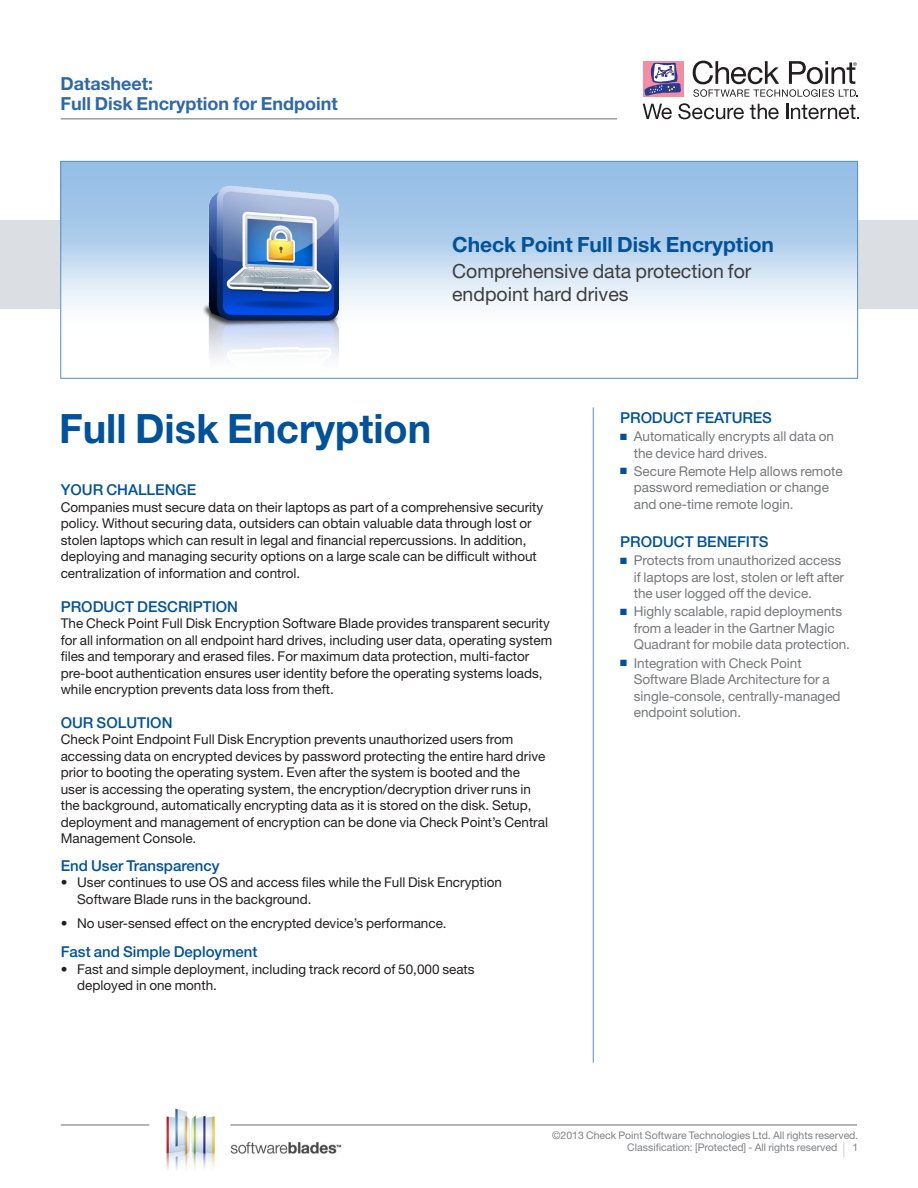
<style>
.page{position:relative;width:918px;height:1188px;background:#fff}
.page>*{position:absolute;margin:0;border:0;box-sizing:border-box;transform-origin:0 0}
.Main_Title{font:700 40.5px "Helvetica Neue";color:#01529a}
.Body_bulleted{font:700 21px "Helvetica Neue";color:#01529a}
.Body_bulleted-2{font:19.5px/22.5px "Helvetica Neue";color:#3e3e3f}
.t1{font:700 18px/19.5px "Helvetica Neue";color:#2e68aa}
.Subhead_1{font:500 15px "Helvetica Neue";color:#01529a}
.Subheads_level_2{font:500 15px "Helvetica Neue";letter-spacing:-.005em;color:#01529a}
.Body_Copy{font:13.5px/16.5px "Helvetica Neue";color:#231f20}
.side_bar_bullets{font:13.5px/16.5px "Helvetica Neue";color:#76787b}
.t2{font:10.5px/12px "Helvetica Neue";color:#808285}
.s1{color:#01529a}
</style>
<div class="page">
<hr style="left:61px;top:118px;width:556px;height:1px;background:#6c6d70">
<hr style="left:593px;top:407px;width:1px;height:656px;background:#5090cc">
<div style="left:0;top:220px;width:918px;height:89px;background:#dbdee2"></div>
<div style="left:643px;top:61px;width:41px;height:35px;background:#f48da0"></div>
<svg style="left:644px;top:63px;width:37px;height:33px"></svg>
<svg style="left:643px;top:104px;width:29px;height:15px"></svg>
<svg style="left:678px;top:103px;width:66px;height:16px"></svg>
<svg style="left:750px;top:104px;width:29px;height:15px"></svg>
<svg style="left:786px;top:104px;width:72px;height:15px"></svg>
<svg style="left:693px;top:61px;width:165px;height:36px"></svg>
<img style="left:166px;top:1108px;width:180px;height:62px">
<hr style="left:61px;top:1125px;width:88px;height:1px;background:#6c6d70">
<hr style="left:230px;top:1125px;width:627px;height:1px;background:#6c6d70">
<div style="left:61px;top:161px;width:797px;height:217px;background:linear-gradient(to bottom,#88b6e2,#fff)"></div>
<div style="left:60px;top:161px;width:798px;height:218px;border:1px solid #5090cc"></div>
<img style="left:202px;top:185px;width:138px;height:185px">
<h3 class="t1" style="left:61px;top:74px;width:279px">Datasheet:<br>Full Disk Encryption for Endpoint</h3>
<p class="Body_bulleted" style="left:452px;top:232px;width:323px">Check Point Full Disk Encryption</p>
<p class="Body_bulleted-2" style="left:452px;top:260px;width:301px">Comprehensive data protection for endpoint hard drives</p>
<p class="Main_Title" style="left:59px;top:404px;width:374px">Full Disk Encryption</p>
<p class="Subhead_1" style="left:61px;top:481px;width:137px">YOUR CHALLENGE</p>
<p class="Body_Copy" style="left:61px;top:498px;width:484px">Companies must secure data on their laptops as part of a comprehensive security policy. Without securing data, outsiders can obtain valuable data through lost or stolen laptops which can result in legal and financial repercussions. In addition, deploying and managing security options on a large scale can be difficult without centralization of information and control.</p>
<p class="Subhead_1" style="left:61px;top:597px;width:179px">PRODUCT DESCRIPTION</p>
<p class="Body_Copy" style="left:61px;top:615px;width:493px">The Check Point Full Disk Encryption Software Blade provides transparent security for all information on all endpoint hard drives, including user data, operating system files and temporary and erased files. For maximum data protection, multi-factor pre-boot authentication ensures user identity before the operating systems loads, while encryption prevents data loss from theft.</p>
<p class="Subhead_1" style="left:61px;top:714px;width:113px">OUR SOLUTION</p>
<p class="Body_Copy" style="left:61px;top:731px;width:489px">Check Point Endpoint Full Disk Encryption prevents unauthorized users from accessing data on encrypted devices by password protecting the entire hard drive prior to booting the operating system. Even after the system is booted and the user is accessing the operating system, the encryption/decryption driver runs in the background, automatically encrypting data as it is stored on the disk. Setup, deployment and management of encryption can be done via Check Point’s Central Management Console.</p>
<p class="Subhead_1" style="left:61px;top:856px;width:160px">End User Transparency</p>
<p class="Body_Copy" style="left:77px;top:874px;width:426px;text-indent:-16px">• User continues to use OS and access files while the Full Disk Encryption<br>Software Blade runs in the background.</p>
<p class="Body_Copy" style="left:61px;top:915px;width:387px">• No user-sensed effect on the encrypted device’s performance.</p>
<p class="Subhead_1" style="left:61px;top:943px;width:198px">Fast and Simple Deployment</p>
<p class="Body_Copy" style="left:77px;top:961px;width:399px;text-indent:-16px">• Fast and simple deployment, including track record of 50,000 seats deployed in one month.</p>
<p class="Subheads_level_2" style="left:620px;top:409px;width:153px">PRODUCT FEATURES</p>
<p class="side_bar_bullets" style="left:634px;top:428px;width:202px;text-indent:-14px"><span class="s1">■</span> Automatically encrypts all data on the device hard drives.</p>
<p class="side_bar_bullets" style="left:634px;top:463px;width:210px;text-indent:-14px"><span class="s1">■</span> Secure Remote Help allows remote password remediation or change and one-time remote login.</p>
<p class="Subheads_level_2" style="left:620px;top:533px;width:150px">PRODUCT BENEFITS</p>
<p class="side_bar_bullets" style="left:634px;top:552px;width:212px;text-indent:-14px"><span class="s1">■</span> Protects from unauthorized access if laptops are lost, stolen or left after the user logged off the device.</p>
<p class="side_bar_bullets" style="left:634px;top:603px;width:218px;text-indent:-14px"><span class="s1">■</span> Highly scalable, rapid deployments from a leader in the Gartner Magic<br>Quadrant for mobile data protection.</p>
<p class="side_bar_bullets" style="left:634px;top:654px;width:208px;text-indent:-14px"><span class="s1">■</span> Integration with Check Point<br>Software Blade Architecture for a single-console, centrally-managed endpoint solution.</p>
<p class="t2" style="left:627px;top:1129px;width:233px;text-indent:-75px">©2013 Check Point Software Technologies Ltd. All rights reserved.<br>Classification: [Protected] - All rights reserved</p>
<p class="t2" style="left:853px;top:1141px;width:7px">1</p>
</div>
